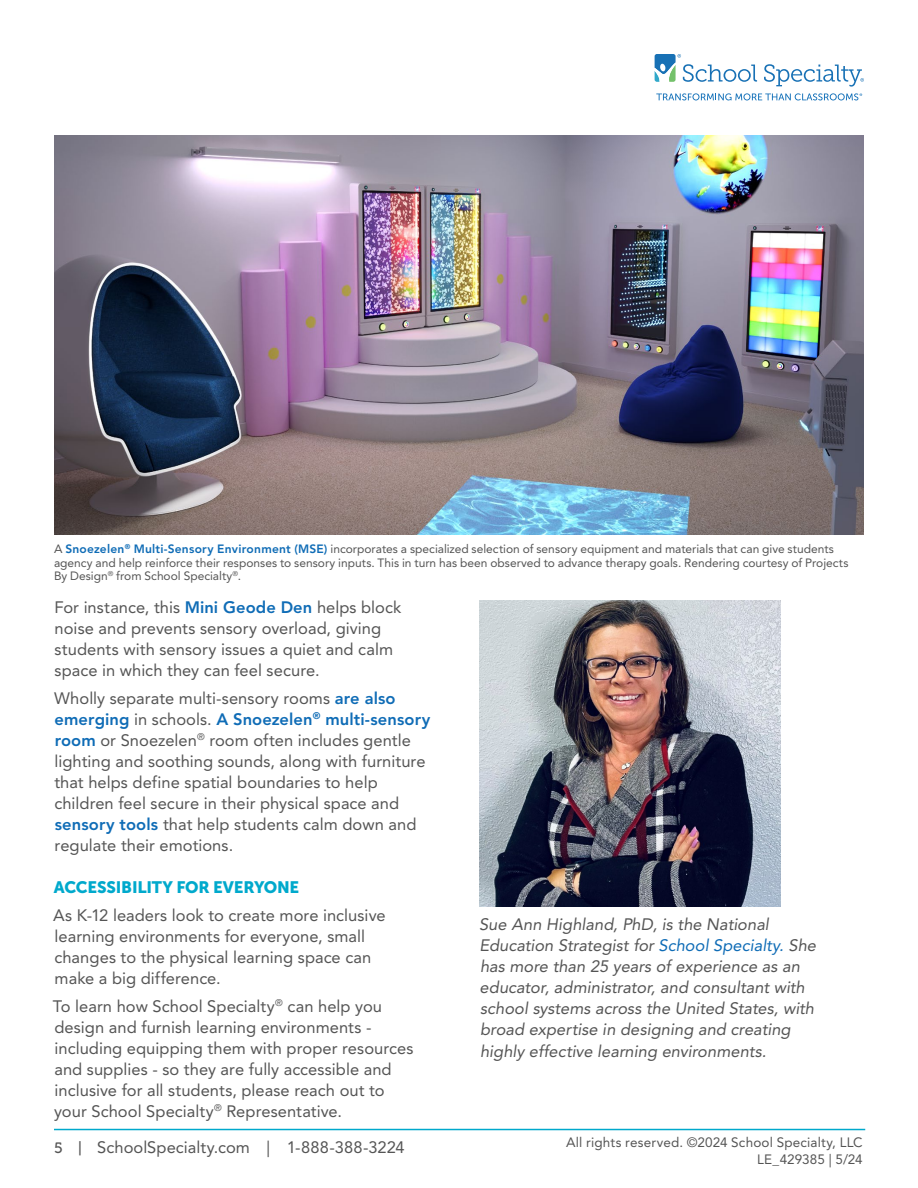
<style>
.page{position:relative;width:918px;height:1188px;background:#fff}
.page>*{position:absolute;margin:0;border:0;box-sizing:border-box;transform-origin:0 0}
.t1{font:16.5px/21px "Avenir LT Std";letter-spacing:.005em;color:#555}
.t2{font:italic 16.5px/21px "Avenir LT Std";color:#555}
.t3{font:16.5px "Museo Sans 900";letter-spacing:-.015em;color:#00a9cc}
.t4{font:13.5px/16.5px "Avenir LT Std";letter-spacing:.01em;color:#555;text-align:right}
.t5{font:12px/13.5px "Avenir LT Std";color:#555}
.s1{font-weight:800;color:#0f6cb6}
.s2{font-family:"Museo 500";font-size:15px}
.s3{color:#0f6cb6}
</style>
<div class="page">
<hr style="left:54px;top:1129px;width:811px;height:1px;background:#00a9cc">
<svg style="left:764px;top:64px;width:100px;height:23px"></svg>
<svg style="left:655px;top:54px;width:102px;height:28px"></svg>
<svg style="left:656px;top:93px;width:206px;height:7px"></svg>
<img style="left:480px;top:600px;width:301px;height:306px">
<img style="left:54px;top:135px;width:810px;height:400px">
<p class="t5" style="left:54px;top:542px;width:796px">A <span class="s1">Snoezelen</span><sup>®</sup> <span class="s1">Multi-Sensory Environment (MSE)</span> incorporates a specialized selection of sensory equipment and materials that can give students agency and help reinforce their responses to sensory inputs. This in turn has been observed to advance therapy goals. Rendering courtesy of Projects<br>By Design<sup>®</sup> from School Specialty<sup>®</sup>.</p>
<p class="t1" style="left:54px;top:597px;width:349px">For instance, this <span class="s1">Mini Geode Den</span> helps block noise and prevents sensory overload, giving students with sensory issues a quiet and calm space in which they can feel secure.</p>
<p class="t1" style="left:54px;top:688px;width:378px">Wholly separate multi-sensory rooms <span class="s1">are also emerging</span> in schools. <span class="s1">A Snoezelen</span><sup>®</sup> <span class="s1">multi-sensory room</span> or Snoezelen<sup>®</sup> room often includes gentle lighting and soothing sounds, along with furniture that helps define spatial boundaries to help children feel secure in their physical space and <span class="s1">sensory tools</span> that help students calm down and regulate their emotions.</p>
<p class="t3" style="left:54px;top:878px;width:247px">ACCESSIBILITY FOR EVERYONE</p>
<p class="t1" style="left:53px;top:905px;width:334px">As K-12 leaders look to create more inclusive learning environments for everyone, small changes to the physical learning space can make a big difference.</p>
<p class="t1" style="left:53px;top:996px;width:362px">To learn how School Specialty<sup>®</sup> can help you design and furnish learning environments - including equipping them with proper resources and supplies - so they are fully accessible and inclusive for all students, please reach out to your School Specialty<sup>®</sup> Representative.</p>
<p class="t1" style="left:54px;top:1137px;width:352px"><span class="s2">5 |</span> SchoolSpecialty.com | 1-888-388-3224</p>
<p class="t2" style="left:479px;top:915px;width:338px">Sue Ann Highland, PhD, is the National Education Strategist for <span class="s3">School Specialty.</span> She has more than 25 years of experience as an educator, administrator, and consultant with school systems across the United States, with broad expertise in designing and creating highly effective learning environments.</p>
<p class="t4" style="left:566px;top:1134px;width:298px">All rights reserved. ©2024 School Specialty, LLC<br>LE_429385 | 5/24</p>
</div>
